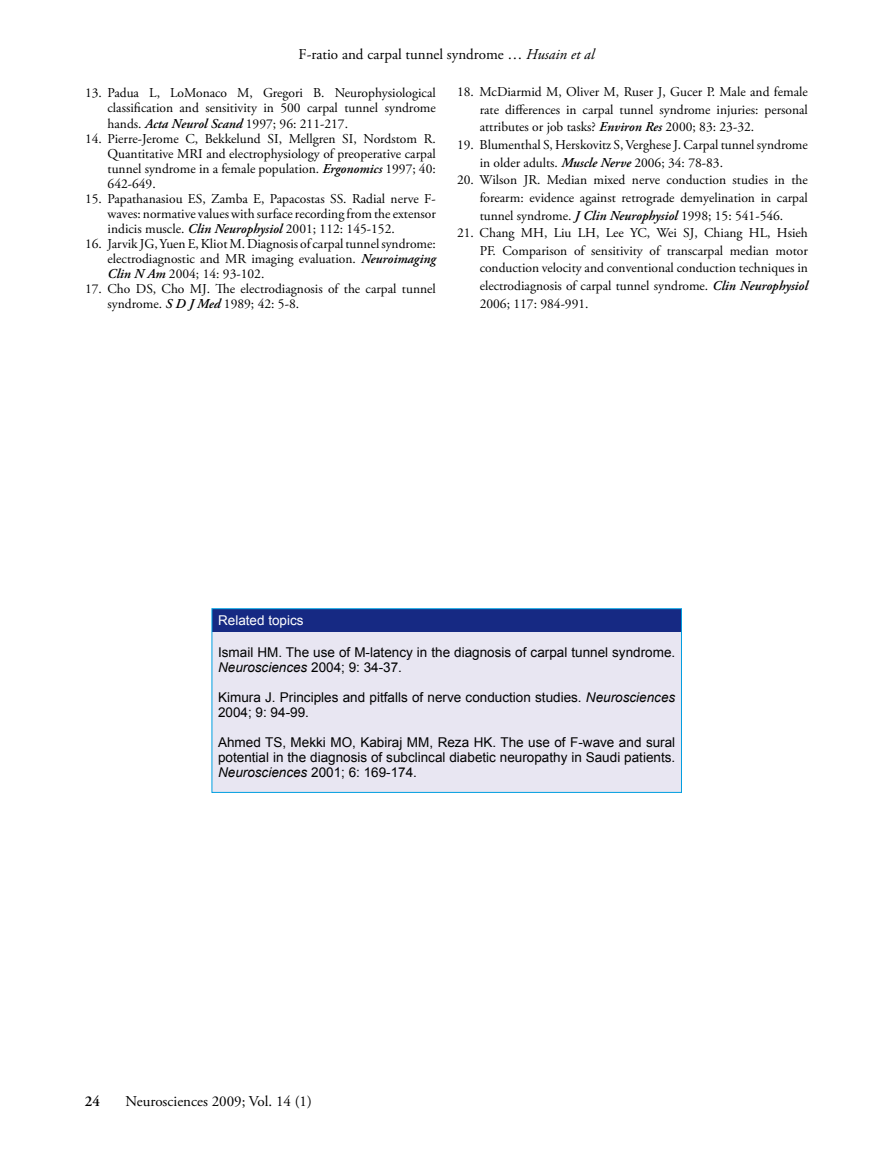
<style>
.page{position:relative;width:893px;height:1149px;background:#fff}
.page>*{position:absolute;margin:0;border:0;box-sizing:border-box;transform-origin:0 0}
.t1{font:15px "Adobe Garamond Pro";color:#000}
.t2{font:600 15px "Adobe Garamond Pro";color:#000}
.t3{font:13.5px/17.5px "Adobe Garamond Pro";color:#000;text-align:justify}
.t4{font:13.5px/15px "Arial";color:#000}
.t5{font:13.5px "Arial";color:#fff}
.s1{font-style:italic}
.s2{font-weight:600;font-style:italic}
</style>
<div class="page">
<div style="left:212px;top:608px;width:469px;height:24px;background:#162983"></div>
<div style="left:212px;top:632px;width:469px;height:159px;background:#e8e6f2"></div>
<div style="left:212px;top:608px;width:470px;height:184px;border:1px solid #009ee0"></div>
<p class="t1" style="left:299px;top:45px;width:297px">F-ratio and carpal tunnel syndrome … <span class="s1">Husain et al</span></p>
<p class="t3" style="left:108px;top:85px;width:330px;line-height:15.6px;text-indent:-23px">13. Padua L, LoMonaco M, Gregori B. Neurophysiological classification and sensitivity in 500 carpal tunnel syndrome hands. <span class="s2">Acta Neurol Scand</span> 1997; 96: 211-217.</p>
<p class="t3" style="left:108px;top:132px;width:330px;line-height:15px;text-indent:-23px">14. Pierre-Jerome C, Bekkelund SI, Mellgren SI, Nordstom R.<br>Quantitative MRI and electrophysiology of preoperative carpal tunnel syndrome in a female population. <span class="s2">Ergonomics</span> 1997; 40:<br>642-649.</p>
<p class="t3" style="left:108px;top:192px;width:330px;line-height:15px;text-indent:-23px">15. Papathanasiou ES, Zamba E, Papacostas SS. Radial nerve F&shy;waves: normative values with surface recording from the extensor indicis muscle. <span class="s2">Clin Neurophysiol</span> 2001; 112: 145-152.</p>
<p class="t3" style="left:108px;top:237px;width:330px;line-height:15px;text-indent:-23px">16. Jarvik JG, Yuen E, Kliot M. Diagnosis of carpal tunnel syndrome: electrodiagnostic and MR imaging evaluation. <span class="s2">Neuroimaging Clin N Am</span> 2004; 14: 93-102.</p>
<p class="t3" style="left:108px;top:282px;width:330px;line-height:15px;text-indent:-23px">17. Cho DS, Cho MJ. The electrodiagnosis of the carpal tunnel syndrome. <span class="s2">S D J Med</span> 1989; 42: 5-8.</p>
<p class="t3" style="left:480px;top:83px;width:330px;text-indent:-23px">18. McDiarmid M, Oliver M, Ruser J, Gucer P. Male and female rate differences in carpal tunnel syndrome injuries: personal attributes or job tasks? <span class="s2">Environ Res</span> 2000; 83: 23-32.</p>
<p class="t3" style="left:480px;top:136px;width:330px;text-indent:-23px">19. Blumenthal S, Herskovitz S, Verghese J. Carpal tunnel syndrome in older adults. <span class="s2">Muscle Nerve</span> 2006; 34: 78-83.</p>
<p class="t3" style="left:480px;top:172px;width:330px;text-indent:-23px">20. Wilson JR. Median mixed nerve conduction studies in the forearm: evidence against retrograde demyelination in carpal tunnel syndrome. <span class="s2">J Clin Neurophysiol</span> 1998; 15: 541-546.</p>
<p class="t3" style="left:480px;top:224px;width:330px;text-indent:-23px">21. Chang MH, Liu LH, Lee YC, Wei SJ, Chiang HL, Hsieh PF. Comparison of sensitivity of transcarpal median motor conduction velocity and conventional conduction techniques in electrodiagnosis of carpal tunnel syndrome. <span class="s2">Clin Neurophysiol </span>2006; 117: 984-991.</p>
<p class="t5" style="left:218px;top:612px;width:87px">Related topics</p>
<p class="t4" style="left:218px;top:644px;width:459px">Ismail HM. The use of M-latency in the diagnosis of carpal tunnel syndrome.<br><span class="s1">Neurosciences</span> 2004; 9: 34-37.</p>
<p class="t4" style="left:218px;top:689px;width:459px">Kimura J. Principles and pitfalls of nerve conduction studies. <span class="s1">Neurosciences<br></span>2004; 9: 94-99.</p>
<p class="t4" style="left:218px;top:734px;width:459px;text-align:justify">Ahmed TS, Mekki MO, Kabiraj MM, Reza HK. The use of F-wave and sural potential in the diagnosis of subclincal diabetic neuropathy in Saudi patients.<br><span class="s1">Neurosciences</span> 2001; 6: 169-174.</p>
<p class="t2" style="left:85px;top:1092px;width:17px">24</p>
<p class="t1" style="left:126px;top:1091px;width:186px">Neurosciences 2009; Vol. 14 (1)</p>
</div>
